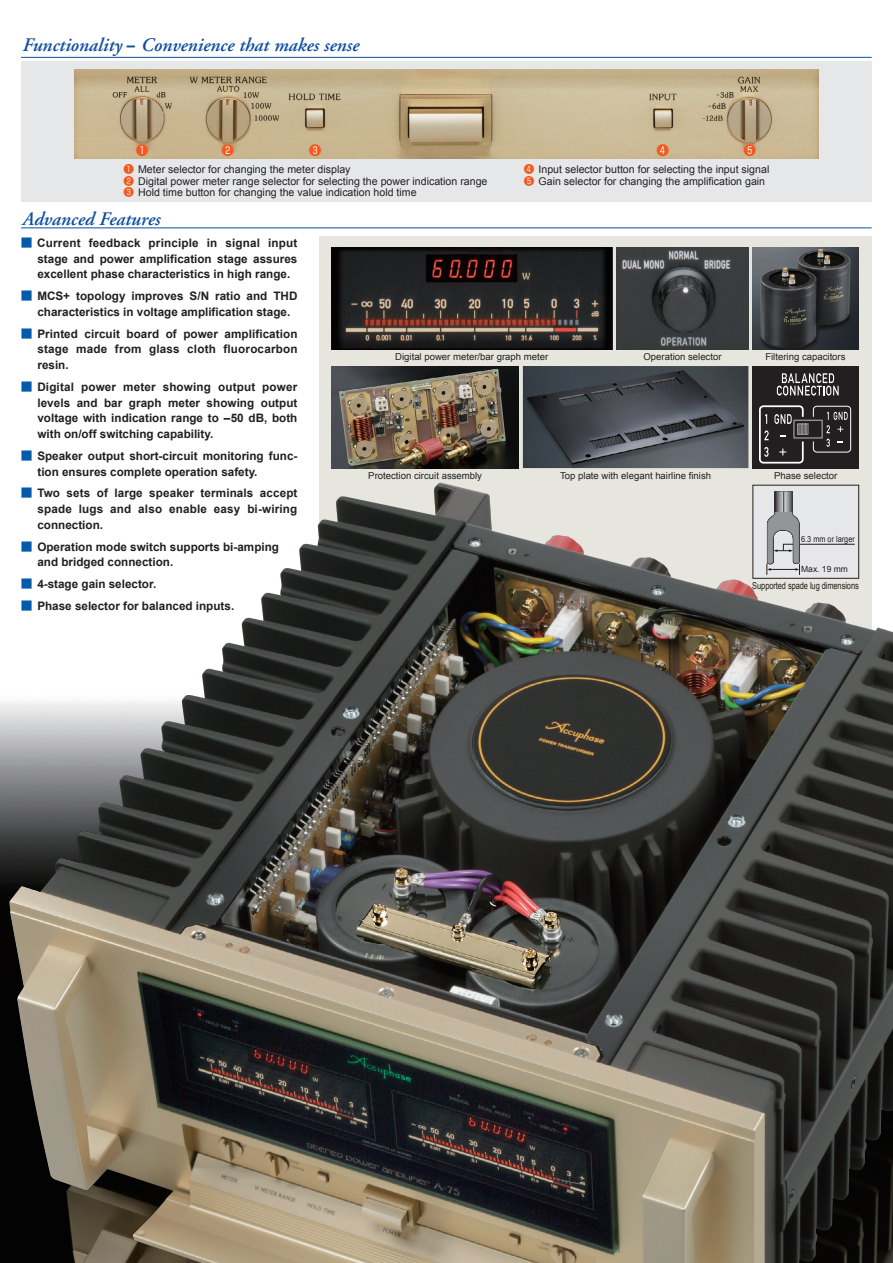
<style>
.page{position:relative;width:893px;height:1263px;background:#fff}
.page>*{position:absolute;margin:0;border:0;box-sizing:border-box;transform-origin:0 0}
.t1{font:italic 600 19.2px "Adobe Garamond";color:#0d4da1}
.t2{font:12.75px "Shin Go Pro";color:#fff}
.t3{font:700 11.7px/15.8px "Arial";color:#231f20;text-align:justify}
.t4{font:10.65px/11.7px "Arial";color:#231f20}
.t5{font:10.65px/11.7px "Koz Go Pro";color:#fff;text-align:justify}
.t6{font:9.6px "Arial";color:#231f20}
.t7{font:9.6px "Arial";color:#231f20;scale:.78 1}
.t8{font:8.55px "Arial";color:#231f20;scale:.86 1}
.t9{font:8.55px "Arial";color:#231f20}
.s1{font-family:"Ryumin Pr 5";font-weight:800;font-style:normal}
.s2{color:#f15921}
.s3{font-family:"Shin Go Pro";color:#f15921}
.s4{font-family:"Shin Go Pro";font-weight:500;color:#015aaa}
</style>
<div class="page">
<img style="left:1px;top:56px;width:892px;height:1207px">
<svg style="left:319px;top:236px;width:552px;height:429px;background:#a29f96"></svg>
<div style="left:21px;top:62px;width:850px;height:140px;background:#e6e7e9"></div>
<img style="left:9px;top:483px;width:429px;height:428px">
<img style="left:74px;top:69px;width:744px;height:90px">
<img style="left:523px;top:366px;width:225px;height:102px">
<img style="left:616px;top:247px;width:132px;height:102px">
<img style="left:331px;top:366px;width:187px;height:102px">
<img style="left:331px;top:247px;width:281px;height:102px">
<img style="left:752px;top:247px;width:107px;height:102px">
<div style="left:752px;top:366px;width:107px;height:102px;background:#231f20"></div>
<div style="left:793px;top:420px;width:30px;height:19px;border:1px solid #939598"></div>
<svg style="left:777px;top:373px;width:62px;height:22px"></svg>
<svg style="left:764px;top:414px;width:45px;height:26px"></svg>
<svg style="left:764px;top:447px;width:4px;height:10px"></svg>
<svg style="left:779px;top:448px;width:7px;height:7px"></svg>
<svg style="left:826px;top:412px;width:22px;height:21px"></svg>
<svg style="left:826px;top:439px;width:4px;height:8px"></svg>
<div style="left:759px;top:405px;width:45px;height:58px;border:2px solid #fff;border-radius:4px"></div>
<div style="left:813px;top:406px;width:38px;height:46px;border:1px solid #fff;border-radius:4px"></div>
<div style="left:753px;top:485px;width:106px;height:93px;background:#e6e7e9"></div>
<hr style="left:21px;top:228px;width:851px;height:1px;background:#0d4da1">
<hr style="left:21px;top:57px;width:851px;height:1px;background:#0d4da1">
<svg style="left:767px;top:491px;width:88px;height:84px"></svg>
<h1 class="t1" style="left:22px;top:35px;width:338px">Functionality <span class="s1">‒</span> Convenience that makes sense</h1>
<p class="t2" style="left:136px;top:140px;width:14px">●<span class="s2">❶</span></p>
<p class="t2" style="left:222px;top:140px;width:14px">●<span class="s2">❷</span></p>
<p class="t2" style="left:309px;top:140px;width:14px">●<span class="s2">❸</span></p>
<p class="t2" style="left:656px;top:140px;width:14px">●<span class="s2">❹</span></p>
<p class="t2" style="left:743px;top:140px;width:14px">●<span class="s2">❺</span></p>
<p class="t4" style="left:124px;top:164px;width:365px"><span class="s3">❶</span> Meter selector for changing the meter display<br><span class="s3">❷</span> Digital power meter range selector for selecting the power indication range<br><span class="s3">❸</span> Hold time button for changing the value indication hold time</p>
<p class="t5" style="left:524px;top:163px;width:12px">● ●</p>
<p class="t4" style="left:524px;top:164px;width:247px"><span class="s3">❹</span> Input selector button for selecting the input signal<br><span class="s3">❺</span> Gain selector for changing the amplification gain</p>
<p class="t5" style="left:124px;top:164px;width:12px">● ● ●</p>
<h1 class="t1" style="left:22px;top:209px;width:139px">Advanced Features</h1>
<p class="t3" style="left:37px;top:235px;width:261px;text-indent:-17px"><span class="s4">■</span> Current feedback principle in signal input stage and power amplification stage assures excellent phase characteristics in high range.</p>
<p class="t3" style="left:37px;top:288px;width:261px;text-indent:-17px"><span class="s4">■</span> MCS+ topology improves S/N ratio and THD characteristics in voltage amplification stage.</p>
<p class="t3" style="left:37px;top:326px;width:262px;text-indent:-17px"><span class="s4">■</span> Printed circuit board of power amplification stage made from glass cloth fluorocarbon resin.</p>
<p class="t3" style="left:37px;top:379px;width:261px;text-indent:-17px"><span class="s4">■</span> Digital power meter showing output power levels and bar graph meter showing output voltage with indication range to –50 dB, both with on/off switching capability.</p>
<p class="t3" style="left:37px;top:448px;width:261px;text-indent:-17px"><span class="s4">■</span> Speaker output short-circuit monitoring func&shy;tion ensures complete operation safety.</p>
<p class="t3" style="left:37px;top:486px;width:262px;text-indent:-17px"><span class="s4">■</span> Two sets of large speaker terminals accept spade lugs and also enable easy bi-wiring connection.</p>
<p class="t3" style="left:37px;top:539px;width:243px;text-indent:-17px"><span class="s4">■</span> Operation mode switch supports bi-amping and bridged connection.</p>
<p class="t3" style="left:21px;top:576px;width:137px"><span class="s4">■</span> 4-stage gain selector.</p>
<p class="t3" style="left:21px;top:598px;width:215px"><span class="s4">■</span> Phase selector for balanced inputs.</p>
<p class="t6" style="left:395px;top:350px;width:155px">Digital power meter/bar graph meter</p>
<p class="t6" style="left:643px;top:350px;width:80px">Operation selector</p>
<p class="t6" style="left:765px;top:350px;width:82px">Filtering capacitors</p>
<p class="t6" style="left:368px;top:469px;width:115px">Protection circuit assembly</p>
<p class="t6" style="left:560px;top:469px;width:153px">Top plate with elegant hairline finish</p>
<p class="t6" style="left:774px;top:469px;width:65px">Phase selector</p>
<p class="t8" style="left:801px;top:533px;width:64px">6.3 mm or larger</p>
<p class="t9" style="left:801px;top:563px;width:48px">Max. 19 mm</p>
<p class="t7" style="left:752px;top:579px;width:138px">Supported spade lug dimensions</p>
</div>
